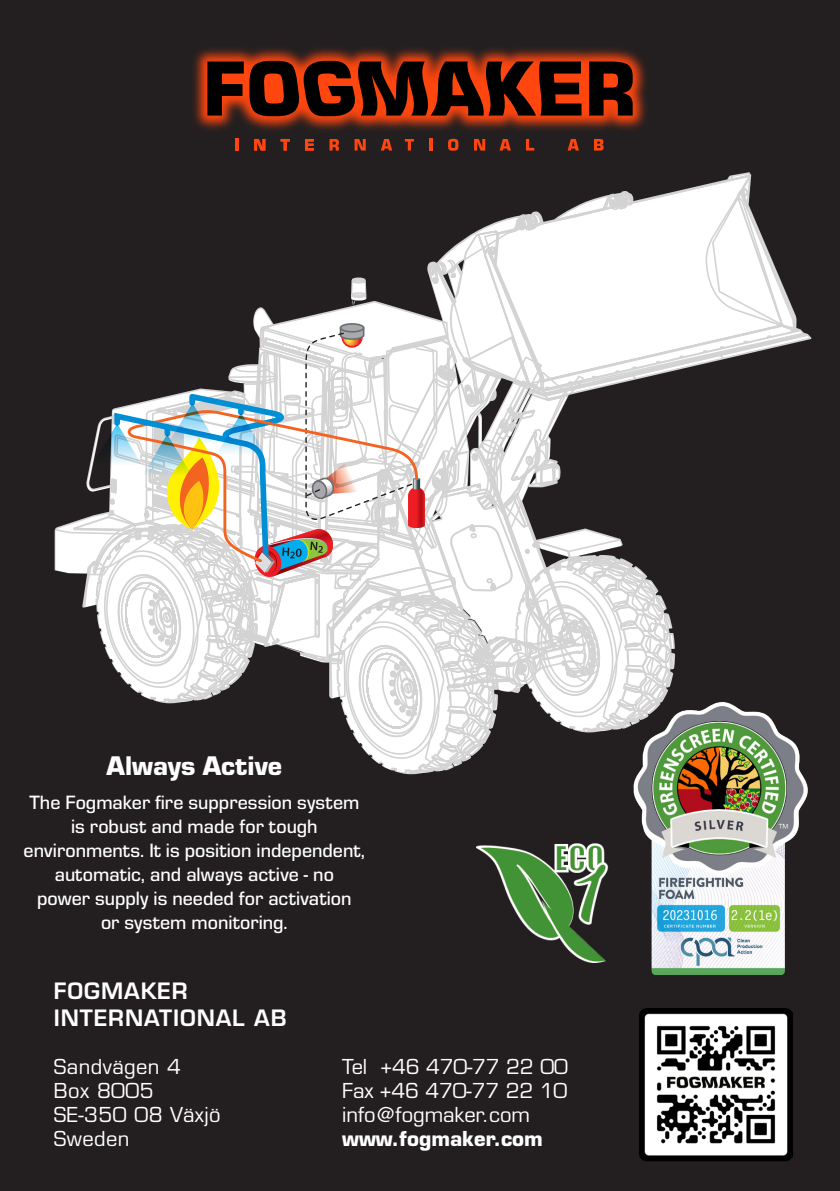
<style>
.page{position:relative;width:840px;height:1191px;background:#fff}
.page>*{position:absolute;margin:0;border:0;box-sizing:border-box;transform-origin:0 0}
.t1{font:900 28px "Eurostile";color:#fff}
.t2{font:600 22px "Eurostile LT Std";letter-spacing:.04em;color:#fff}
.t3{font:500 20px/24px "Eurostile";color:#fff;text-align:center}
.t4{font:20px "Eurostile LT Std";color:#fff}
.t5{font:20px "Eurostile LT Std";letter-spacing:.02em;color:#fff}
.t6{font:700 20px "Eurostile LT Std";color:#fff}
</style>
<div class="page">
<div style="left:0;top:0;width:839px;height:1191px;background:#231f20"></div>
<svg style="left:235px;top:139px;width:3px;height:12px"></svg>
<svg style="left:254px;top:139px;width:11px;height:12px"></svg>
<svg style="left:280px;top:139px;width:9px;height:12px"></svg>
<svg style="left:305px;top:139px;width:8px;height:12px"></svg>
<svg style="left:329px;top:139px;width:10px;height:12px"></svg>
<svg style="left:354px;top:139px;width:11px;height:12px"></svg>
<svg style="left:381px;top:139px;width:11px;height:12px"></svg>
<svg style="left:404px;top:139px;width:9px;height:12px"></svg>
<svg style="left:429px;top:139px;width:3px;height:12px"></svg>
<svg style="left:448px;top:139px;width:10px;height:12px"></svg>
<svg style="left:474px;top:139px;width:11px;height:12px"></svg>
<svg style="left:499px;top:139px;width:11px;height:12px"></svg>
<svg style="left:526px;top:139px;width:8px;height:12px"></svg>
<svg style="left:567px;top:139px;width:11px;height:12px"></svg>
<svg style="left:594px;top:139px;width:9px;height:12px"></svg>
<img style="left:193px;top:48px;width:454px;height:91px">
<svg style="left:207px;top:61px;width:374px;height:55px;background:#5a1906"></svg>
<svg style="left:588px;top:61px;width:44px;height:55px;background:#3b1003"></svg>
<img style="left:639px;top:1008px;width:153px;height:153px">
<img style="left:633px;top:775px;width:175px;height:200px">
<img style="left:476px;top:840px;width:158px;height:122px">
<svg style="left:54px;top:172px;width:757px;height:603px"></svg>
<p class="t1" style="left:106px;top:745px;width:177px">Always Active</p>
<p class="t3" style="left:29px;top:789px;width:331px">The Fogmaker fire suppression system</p>
<p class="t3" style="left:71px;top:813px;width:248px">is robust and made for tough</p>
<p class="t3" style="left:24px;top:837px;width:343px">environments. It is position independent, automatic, and always active - no</p>
<p class="t3" style="left:37px;top:885px;width:316px">power supply is needed for activation</p>
<p class="t3" style="left:101px;top:909px;width:188px">or system monitoring.</p>
<p class="t2" style="left:54px;top:977px;width:135px">FOGMAKER</p>
<p class="t2" style="left:54px;top:1003px;width:234px">INTERNATIONAL AB</p>
<p class="t5" style="left:54px;top:1054px;width:129px">Sandvägen 4</p>
<p class="t4" style="left:342px;top:1054px;width:227px">Tel +46 470-77 22 00</p>
<p class="t4" style="left:54px;top:1078px;width:101px">Box 8005</p>
<p class="t4" style="left:342px;top:1078px;width:226px">Fax +46 470-77 22 10</p>
<p class="t5" style="left:54px;top:1102px;width:168px">SE-350 08 Växjö</p>
<p class="t4" style="left:342px;top:1102px;width:189px">info@fogmaker.com</p>
<p class="t4" style="left:54px;top:1126px;width:77px">Sweden</p>
<p class="t6" style="left:342px;top:1126px;width:202px">www.fogmaker.com</p>
</div>
